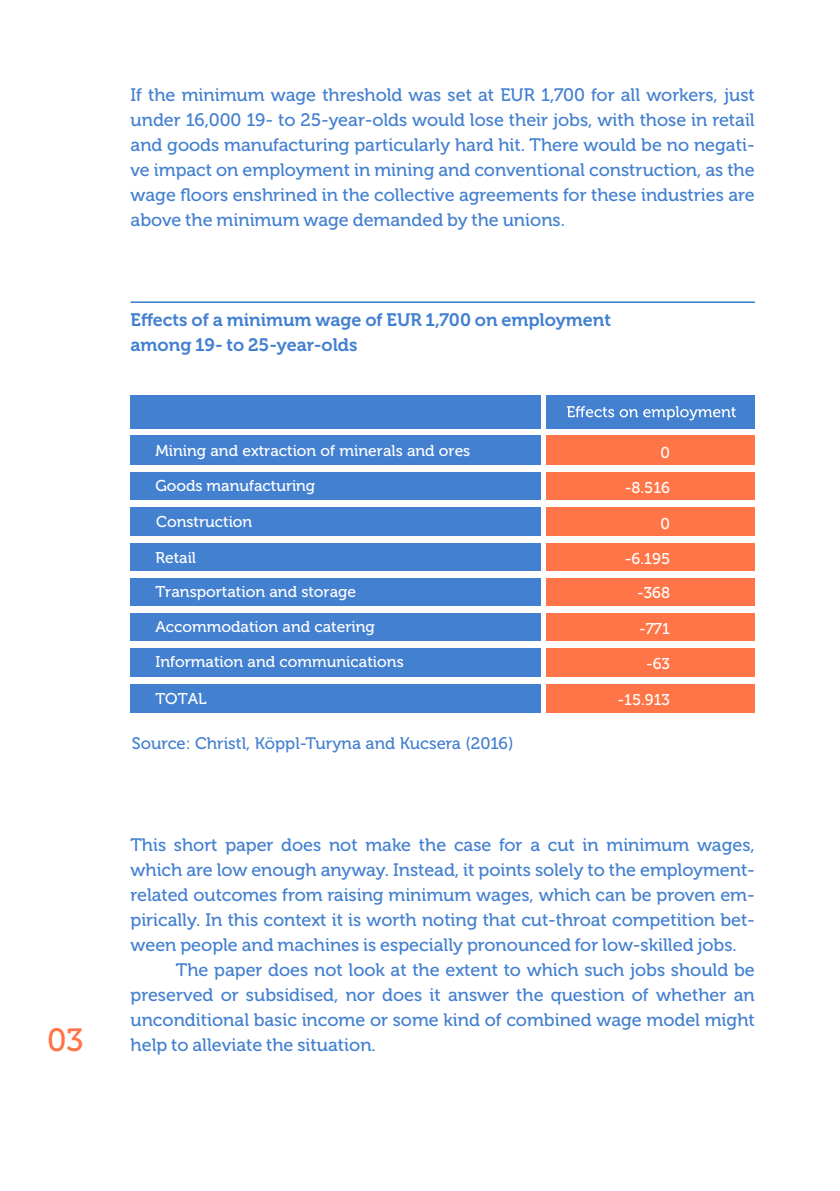
<style>
.page{position:relative;width:840px;height:1191px;background:#fff}
.page>*{position:absolute;margin:0;border:0;box-sizing:border-box;transform-origin:0 0}
.t1{font:32px "Museo 500";color:#ff7547}
.t2{font:18px/25px "Museo 500";color:#4380d0;text-align:justify}
.t3{font:18px/25px "Museo 700";color:#4380d0}
.t4{font:16.6px "Museo 500";color:#4380d0}
.t5{font:15.6px "Museo 500";color:#fff}
</style>
<div class="page">
<hr style="left:130px;top:301px;width:624px;height:2px;background:#4380d0">
<div style="left:130px;top:395px;width:624px;height:34px;background:#4380d0"></div>
<div style="left:130px;top:436px;width:414px;height:277px;background:#4380d0"></div>
<div style="left:543px;top:436px;width:211px;height:277px;background:#ff7547"></div>
<svg style="left:567px;top:406px;width:168px;height:14px"></svg>
<div style="left:541px;top:393px;width:5px;height:322px;background:#fff"></div>
<div style="left:130px;top:465px;width:624px;height:6px;background:#fff"></div>
<div style="left:130px;top:501px;width:624px;height:6px;background:#fff"></div>
<div style="left:130px;top:536px;width:624px;height:6px;background:#fff"></div>
<div style="left:130px;top:571px;width:624px;height:6px;background:#fff"></div>
<div style="left:130px;top:606px;width:624px;height:6px;background:#fff"></div>
<div style="left:130px;top:642px;width:624px;height:6px;background:#fff"></div>
<div style="left:130px;top:677px;width:624px;height:6px;background:#fff"></div>
<h1 class="t1" style="left:47px;top:1022px;width:38px">03</h1>
<p class="t2" style="left:130px;top:82px;width:625px">If the minimum wage threshold was set at EUR 1,700 for all workers, just under 16,000 19- to 25-year-olds would lose their jobs, with those in retail and goods manufacturing particularly hard hit. There would be no negati&shy;ve impact on employment in mining and conventional construction, as the wage floors enshrined in the collective agreements for these industries are above the minimum wage demanded by the unions.</p>
<p class="t3" style="left:130px;top:307px;width:482px">Effects of a minimum wage of EUR 1,700 on employment among 19- to 25-year-olds</p>
<p class="t5" style="left:155px;top:442px;width:316px">Mining and extraction of minerals and ores</p>
<p class="t5" style="left:660px;top:443px;width:11px">0</p>
<p class="t5" style="left:155px;top:477px;width:161px">Goods manufacturing</p>
<p class="t5" style="left:624px;top:479px;width:47px">-8.516</p>
<p class="t5" style="left:156px;top:513px;width:98px">Construction</p>
<p class="t5" style="left:660px;top:515px;width:11px">0</p>
<p class="t5" style="left:155px;top:549px;width:42px">Retail</p>
<p class="t5" style="left:624px;top:550px;width:47px">-6.195</p>
<p class="t5" style="left:155px;top:582px;width:202px">Transportation and storage</p>
<p class="t5" style="left:636px;top:584px;width:35px">-368</p>
<p class="t5" style="left:155px;top:618px;width:221px">Accommodation and catering</p>
<p class="t5" style="left:638px;top:620px;width:33px">-771</p>
<p class="t5" style="left:155px;top:653px;width:250px">Information and communications</p>
<p class="t5" style="left:645px;top:655px;width:26px">-63</p>
<p class="t5" style="left:155px;top:690px;width:53px">TOTAL</p>
<p class="t5" style="left:617px;top:691px;width:54px">-15.913</p>
<p class="t4" style="left:132px;top:734px;width:383px">Source: Christl, Köppl-Turyna and Kucsera (2016)</p>
<p class="t2" style="left:130px;top:832px;width:625px">This short paper does not make the case for a cut in minimum wages,</p>
<p class="t2" style="left:130px;top:857px;width:625px">which are low enough anyway. Instead, it points solely to the employment-</p>
<p class="t2" style="left:130px;top:882px;width:625px">related outcomes from raising minimum wages, which can be proven em-</p>
<p class="t2" style="left:130px;top:907px;width:625px">pirically. In this context it is worth noting that cut-throat competition bet-</p>
<p class="t2" style="left:130px;top:932px;width:607px">ween people and machines is especially pronounced for low-skilled jobs.</p>
<p class="t2" style="left:176px;top:957px;width:580px">The paper does not look at the extent to which such jobs should be</p>
<p class="t2" style="left:130px;top:982px;width:625px">preserved or subsidised, nor does it answer the question of whether an</p>
<p class="t2" style="left:130px;top:1007px;width:625px">unconditional basic income or some kind of combined wage model might</p>
<p class="t2" style="left:130px;top:1032px;width:247px">help to alleviate the situation.</p>
</div>
